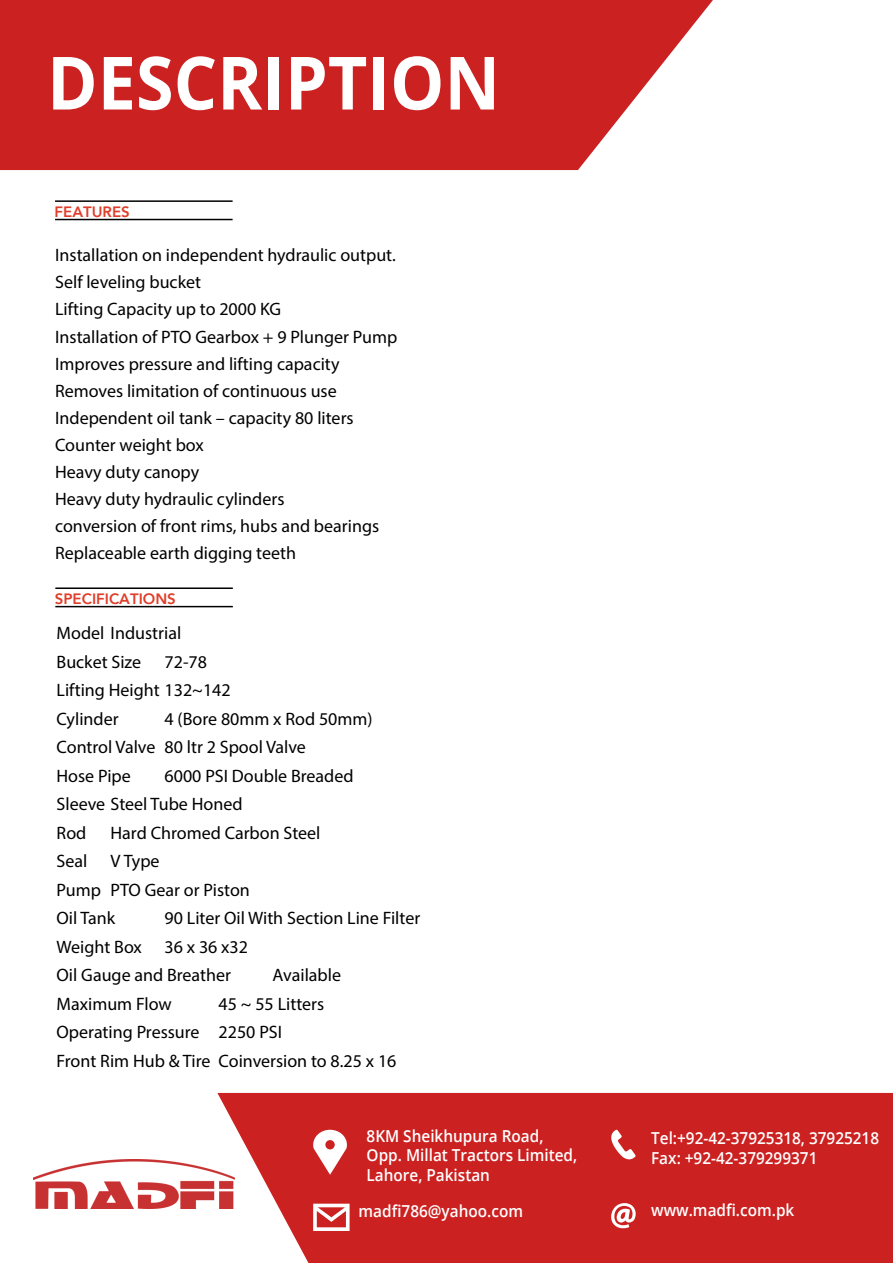
<style>
.page{position:relative;width:893px;height:1263px;background:#fff}
.page>*{position:absolute;margin:0;border:0;box-sizing:border-box;transform-origin:0 0}
.t1{font:700 73.5px "Open Sans";color:#fff;scale:.93 1}
.t2{font:18px/28.5px "Myriad Pro";color:#000}
.t3{font:600 16.5px/19.8px "Open Sans";color:#fff;scale:.93 1}
.t4{font:800 15px "Avenir";color:#e13d2a}
</style>
<div class="page">
<svg style="left:0;top:0;width:713px;height:170px;background:#d03636"></svg>
<div style="left:217px;top:1093px;width:676px;height:170px;background:#cc2121"></div>
<svg style="left:313px;top:1204px;width:37px;height:27px"></svg>
<svg style="left:313px;top:1130px;width:34px;height:45px"></svg>
<svg style="left:611px;top:1130px;width:24px;height:29px"></svg>
<svg style="left:611px;top:1203px;width:25px;height:25px"></svg>
<img style="left:34px;top:1160px;width:201px;height:48px">
<hr style="left:55px;top:200px;width:178px;height:2px;background:#000">
<hr style="left:55px;top:219px;width:178px;height:1px;background:#000">
<hr style="left:55px;top:587px;width:178px;height:2px;background:#000">
<hr style="left:55px;top:606px;width:178px;height:1px;background:#000">
<h1 class="t1" style="left:47px;top:31px;width:489px">DESCRIPTION</h1>
<p class="t4" style="left:55px;top:200px;width:77px">FEATURES</p>
<p class="t2" style="left:55px;top:242px;width:344px;line-height:27px">Installation on independent hydraulic output.<br>Self leveling bucket<br>Lifting Capacity up to 2000 KG<br>Installation of PTO Gearbox + 9 Plunger Pump Improves pressure and lifting capacity Removes limitation of continuous use Independent oil tank – capacity 80 liters Counter weight box<br>Heavy duty canopy<br>Heavy duty hydraulic cylinders<br>conversion of front rims, hubs and bearings Replaceable earth digging teeth</p>
<p class="t4" style="left:55px;top:587px;width:123px">SPECIFICATIONS</p>
<p class="t2" style="left:57px;top:618px;width:126px">Model Industrial<br>Bucket Size</p>
<p class="t2" style="left:57px;top:647px;width:176px;text-indent:108px">72-78<br>Lifting Height 132~142<br>Cylinder</p>
<p class="t2" style="left:57px;top:704px;width:318px;text-indent:108px">4 (Bore 80mm x Rod 50mm)<br>Control Valve 80 ltr 2 Spool Valve<br>Hose Pipe</p>
<p class="t2" style="left:57px;top:761px;width:298px;text-indent:108px">6000 PSI Double Breaded<br>Sleeve Steel Tube Honed<br>Rod</p>
<p class="t2" style="left:111px;top:818px;width:211px">Hard Chromed Carbon Steel</p>
<p class="t2" style="left:57px;top:846px;width:32px">Seal</p>
<p class="t2" style="left:57px;top:846px;width:195px;text-indent:54px">V Type<br>Pump PTO Gear or Piston<br>Oil Tank</p>
<p class="t2" style="left:165px;top:903px;width:257px">90 Liter Oil With Section Line Filter</p>
<p class="t2" style="left:57px;top:932px;width:87px">Weight Box</p>
<p class="t2" style="left:57px;top:932px;width:193px;text-indent:108px">36 x 36 x32<br>Oil Gauge and Breather</p>
<p class="t2" style="left:273px;top:960px;width:70px">Available</p>
<p class="t2" style="left:57px;top:989px;width:117px">Maximum Flow</p>
<p class="t2" style="left:57px;top:989px;width:341px;text-indent:162px">45 ~ 55 Litters<br>Operating Pressure 2250 PSI<br>Front Rim Hub &amp; Tire Coinversion to 8.25 x 16</p>
<p class="t3" style="left:367px;top:1125px;width:228px">8KM Sheikhupura Road,<br>Opp. Millat Tractors Limited,<br>Lahore, Pakistan</p>
<p class="t3" style="left:359px;top:1201px;width:178px">madfi786@yahoo.com</p>
<p class="t3" style="left:651px;top:1128px;width:247px">Tel:+92-42-37925318, 37925218<br>Fax: +92-42-379299371</p>
<p class="t3" style="left:651px;top:1199px;width:156px">www.madfi.com.pk</p>
</div>
